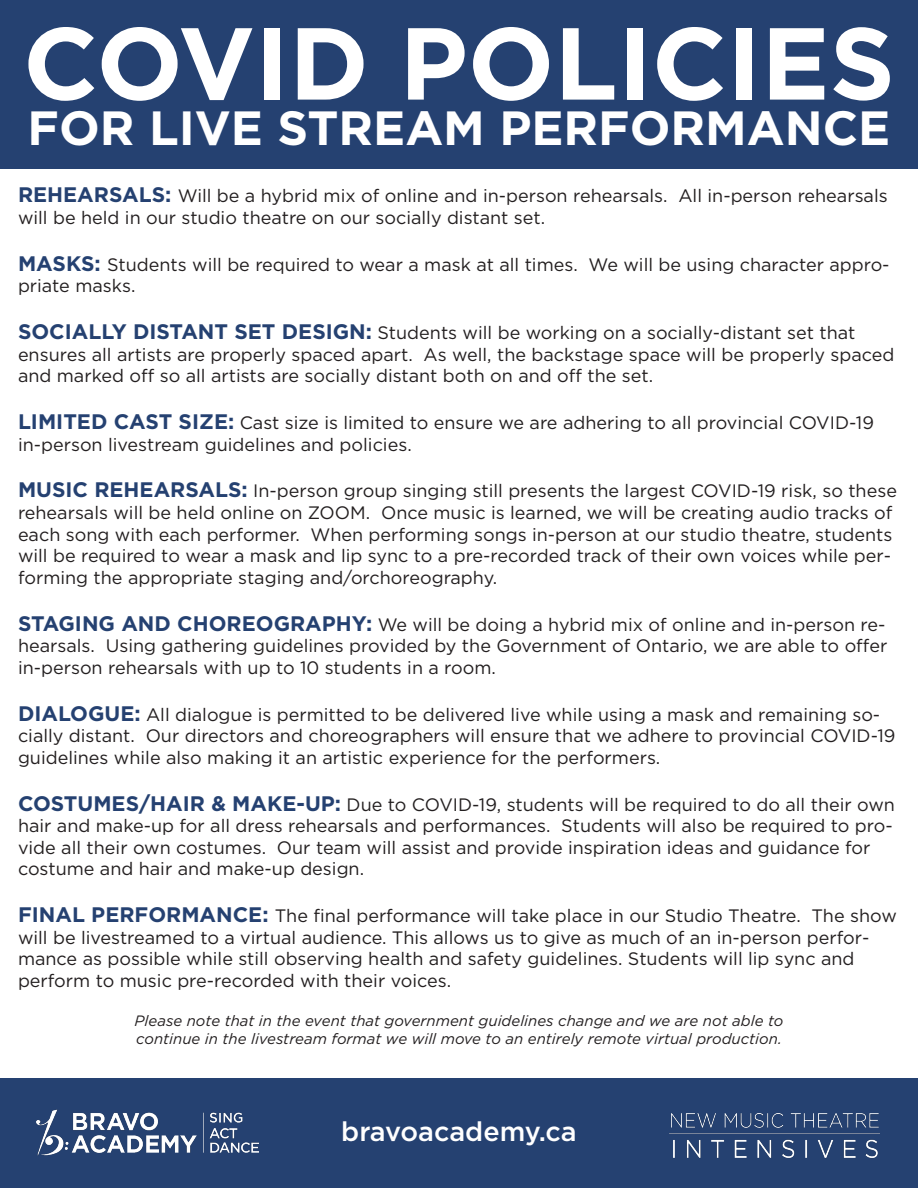
<style>
.page{position:relative;width:918px;height:1188px;background:#fff}
.page>*{position:absolute;margin:0;border:0;box-sizing:border-box;transform-origin:0 0}
.t1{font:700 102px "Gotham";color:#fff}
.t2{font:700 48px "Gotham";color:#fff}
.t3{font:500 27px "Gotham";color:#fff}
.t4{font:18px/21.6px "Gotham";color:#231f20}
.t5{font:italic 15px "Gotham";color:#231f20}
.s1{font-weight:700;font-size:21px;color:#254171}
</style>
<div class="page">
<div style="left:0;top:0;width:918px;height:168px;background:#254171"></div>
<div style="left:0;top:1078px;width:918px;height:110px;background:#254171"></div>
<img style="left:36px;top:1110px;width:222px;height:46px">
<img style="left:669px;top:1113px;width:210px;height:45px">
<p class="t1" style="left:23px;top:-4px;width:873px">COVID POLICIES</p>
<p class="t2" style="left:28px;top:96px;width:864px">FOR LIVE STREAM PERFORMANCE</p>
<p class="t4" style="left:18px;top:185px;width:871px"><span class="s1">REHEARSALS:</span> Will be a hybrid mix of online and in-person rehearsals. All in-person rehearsals will be held in our studio theatre on our socially distant set.</p>
<p class="t4" style="left:18px;top:253px;width:873px"><span class="s1">MASKS:</span> Students will be required to wear a mask at all times. We will be using character appro&shy;priate masks.</p>
<p class="t4" style="left:18px;top:321px;width:878px"><span class="s1">SOCIALLY DISTANT SET DESIGN:</span> Students will be working on a socially-distant set that ensures all artists are properly spaced apart. As well, the backstage space will be properly spaced and marked off so all artists are socially distant both on and off the set.</p>
<p class="t4" style="left:18px;top:411px;width:858px"><span class="s1">LIMITED CAST SIZE:</span> Cast size is limited to ensure we are adhering to all provincial COVID-19 in-person livestream guidelines and policies.</p>
<p class="t4" style="left:18px;top:480px;width:881px"><span class="s1">MUSIC REHEARSALS:</span> In-person group singing still presents the largest COVID-19 risk, so these rehearsals will be held online on ZOOM. Once music is learned, we will be creating audio tracks of each song with each performer. When performing songs in-person at our studio theatre, students will be required to wear a mask and lip sync to a pre-recorded track of their own voices while per&shy;forming the appropriate staging and/orchoreography.</p>
<p class="t4" style="left:18px;top:613px;width:871px;text-align:justify"><span class="s1">STAGING AND CHOREOGRAPHY:</span> We will be doing a hybrid mix of online and in-person re&shy;hearsals. Using gathering guidelines provided by the Government of Ontario, we are able to offer in-person rehearsals with up to 10 students in a room.</p>
<p class="t4" style="left:18px;top:703px;width:879px"><span class="s1">DIALOGUE:</span> All dialogue is permitted to be delivered live while using a mask and remaining so&shy;cially distant. Our directors and choreographers will ensure that we adhere to provincial COVID-19 guidelines while also making it an artistic experience for the performers.</p>
<p class="t4" style="left:18px;top:793px;width:878px"><span class="s1">COSTUMES/HAIR &amp; MAKE-UP:</span> Due to COVID-19, students will be required to do all their own hair and make-up for all dress rehearsals and performances. Students will also be required to pro&shy;vide all their own costumes. Our team will assist and provide inspiration ideas and guidance for costume and hair and make-up design.</p>
<p class="t4" style="left:18px;top:905px;width:880px"><span class="s1">FINAL PERFORMANCE:</span> The final performance will take place in our Studio Theatre. The show will be livestreamed to a virtual audience. This allows us to give as much of an in-person perfor&shy;mance as possible while still observing health and safety guidelines. Students will lip sync and perform to music pre-recorded with their voices.</p>
<p class="t5" style="left:135px;top:1011px;width:650px">Please note that in the event that government guidelines change and we are not able to</p>
<p class="t5" style="left:136px;top:1029px;width:647px">continue in the livestream format we will move to an entirely remote virtual production.</p>
<p class="t3" style="left:341px;top:1114px;width:237px">bravoacademy.ca</p>
</div>
